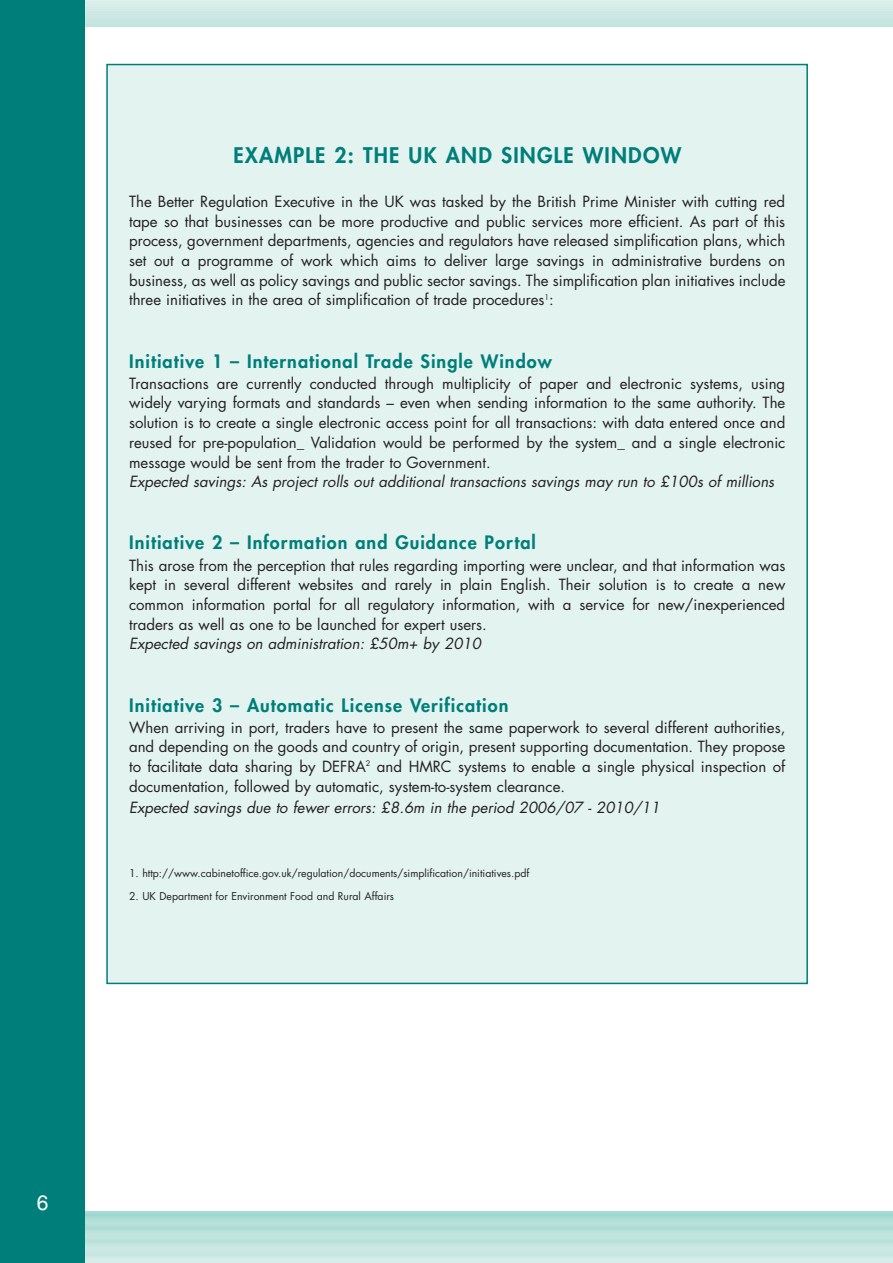
<style>
.page{position:relative;width:893px;height:1263px;background:#fff}
.page>*{position:absolute;margin:0;border:0;box-sizing:border-box;transform-origin:0 0}
.t1{font:800 21px "Futura";letter-spacing:.06em;color:#007e7a}
.t2{font:21px "Helvetica";color:#fff}
.t3{font:800 18px "Futura";letter-spacing:.06em;color:#007e7a}
.t4{font:15px/19.6px "Futura";color:#231f20;text-align:justify}
.t5{font:italic 15px "Futura";color:#231f20}
.t6{font:10.5px "Futura";color:#231f20}
</style>
<div class="page">
<hr style="left:15px;top:23px;width:878px;height:3px;background:#b5dfd8">
<hr style="left:15px;top:21px;width:878px;height:4px;background:#c1e3de">
<hr style="left:15px;top:21px;width:878px;height:3px;background:#b7e0da">
<hr style="left:15px;top:19px;width:878px;height:4px;background:#c5e6e1">
<hr style="left:15px;top:19px;width:878px;height:3px;background:#bae1db">
<hr style="left:15px;top:16px;width:878px;height:4px;background:#c5e6e0">
<hr style="left:15px;top:16px;width:878px;height:3px;background:#bfe3dd">
<hr style="left:15px;top:14px;width:878px;height:4px;background:#cbe8e3">
<hr style="left:15px;top:14px;width:878px;height:3px;background:#c1e4de">
<hr style="left:15px;top:11px;width:878px;height:4px;background:#cbe8e4">
<hr style="left:15px;top:11px;width:878px;height:3px;background:#c5e5e0">
<hr style="left:15px;top:9px;width:878px;height:4px;background:#cee8e4">
<hr style="left:15px;top:9px;width:878px;height:3px;background:#c8e7e2">
<hr style="left:15px;top:6px;width:878px;height:3px;background:#cce8e3">
<hr style="left:15px;top:3px;width:878px;height:3px;background:#d0eae6">
<hr style="left:15px;top:0;width:878px;height:3px;background:#d4ece9">
<hr style="left:0;top:1259px;width:893px;height:4px;background:#d6ece8">
<hr style="left:0;top:1255px;width:893px;height:4px;background:#d1ebe6">
<hr style="left:0;top:1254px;width:893px;height:3px;background:#c7e6e1">
<hr style="left:0;top:1251px;width:893px;height:3px;background:#c4e5df">
<hr style="left:0;top:1247px;width:893px;height:4px;background:#cce8e4">
<hr style="left:0;top:1243px;width:893px;height:4px;background:#c9e7e2">
<hr style="left:0;top:1241px;width:893px;height:4px;background:#c5e6e0">
<hr style="left:0;top:1241px;width:893px;height:3px;background:#b9e1db">
<hr style="left:0;top:1238px;width:893px;height:3px;background:#b6e0d9">
<hr style="left:0;top:1234px;width:893px;height:4px;background:#c1e4de">
<hr style="left:0;top:1230px;width:893px;height:4px;background:#bee3dd">
<hr style="left:0;top:1228px;width:893px;height:4px;background:#b9e2dc">
<hr style="left:0;top:1227px;width:893px;height:4px;background:#b5e0d9">
<hr style="left:0;top:1227px;width:893px;height:3px;background:#aadbd3">
<hr style="left:0;top:1224px;width:893px;height:3px;background:#a7dad2">
<hr style="left:0;top:1221px;width:893px;height:4px;background:#b6e0d9">
<hr style="left:0;top:1217px;width:893px;height:4px;background:#b3dfd8">
<hr style="left:0;top:1215px;width:893px;height:4px;background:#afddd6">
<hr style="left:0;top:1214px;width:893px;height:4px;background:#aadcd5">
<hr style="left:0;top:1214px;width:893px;height:3px;background:#9cd6ce">
<hr style="left:0;top:1212px;width:893px;height:2px;background:#99d5cd">
<div style="left:0;top:0;width:85px;height:1263px;background:#007e7a"></div>
<div style="left:107px;top:65px;width:700px;height:918px;background:#e3f3f0"></div>
<h1 class="t1" style="left:233px;top:145px;width:449px">EXAMPLE 2: THE UK AND SINGLE WINDOW</h1>
<p class="t4" style="left:129px;top:193px;width:658px">The Better Regulation Executive in the UK was tasked by the British Prime Minister with cutting red tape so that businesses can be more productive and public services more efficient. As part of this process, government departments, agencies and regulators have released simplification plans, which set out a programme of work which aims to deliver large savings in administrative burdens on business, as well as policy savings and public sector savings. The simplification plan initiatives include three initiatives in the area of simplification of trade procedures<sup>1</sup>:</p>
<p class="t3" style="left:129px;top:352px;width:424px">Initiative 1 – International Trade Single Window</p>
<p class="t4" style="left:129px;top:375px;width:658px">Transactions are currently conducted through multiplicity of paper and electronic systems, using widely varying formats and standards – even when sending information to the same authority. The solution is to create a single electronic access point for all transactions: with data entered once and reused for pre-population_ Validation would be performed by the system_ and a single electronic message would be sent from the trader to Government.</p>
<p class="t5" style="left:129px;top:475px;width:647px">Expected savings: As project rolls out additional transactions savings may run to £100s of millions</p>
<p class="t3" style="left:129px;top:534px;width:408px">Initiative 2 – Information and Guidance Portal</p>
<p class="t4" style="left:129px;top:556px;width:658px">This arose from the perception that rules regarding importing were unclear, and that information was kept in several different websites and rarely in plain English. Their solution is to create a new common information portal for all regulatory information, with a service for new/inexperienced traders as well as one to be launched for expert users.</p>
<p class="t5" style="left:129px;top:637px;width:354px">Expected savings on administration: £50m+ by 2010</p>
<p class="t3" style="left:129px;top:696px;width:381px">Initiative 3 – Automatic License Verification</p>
<p class="t4" style="left:129px;top:719px;width:658px">When arriving in port, traders have to present the same paperwork to several different authorities, and depending on the goods and country of origin, present supporting documentation. They propose to facilitate data sharing by DEFRA<sup>2</sup> and HMRC systems to enable a single physical inspection of documentation, followed by automatic, system-to-system clearance.</p>
<p class="t5" style="left:129px;top:800px;width:532px">Expected savings due to fewer errors: £8.6m in the period 2006/07 - 2010/11</p>
<p class="t6" style="left:129px;top:868px;width:402px">1. http://www.cabinetoffice.gov.uk/regulation/documents/simplification/initiatives.pdf</p>
<p class="t6" style="left:129px;top:892px;width:267px">2. UK Department for Environment Food and Rural Affairs</p>
<h1 class="t2" style="left:37px;top:1195px;width:13px">6</h1>
</div>
